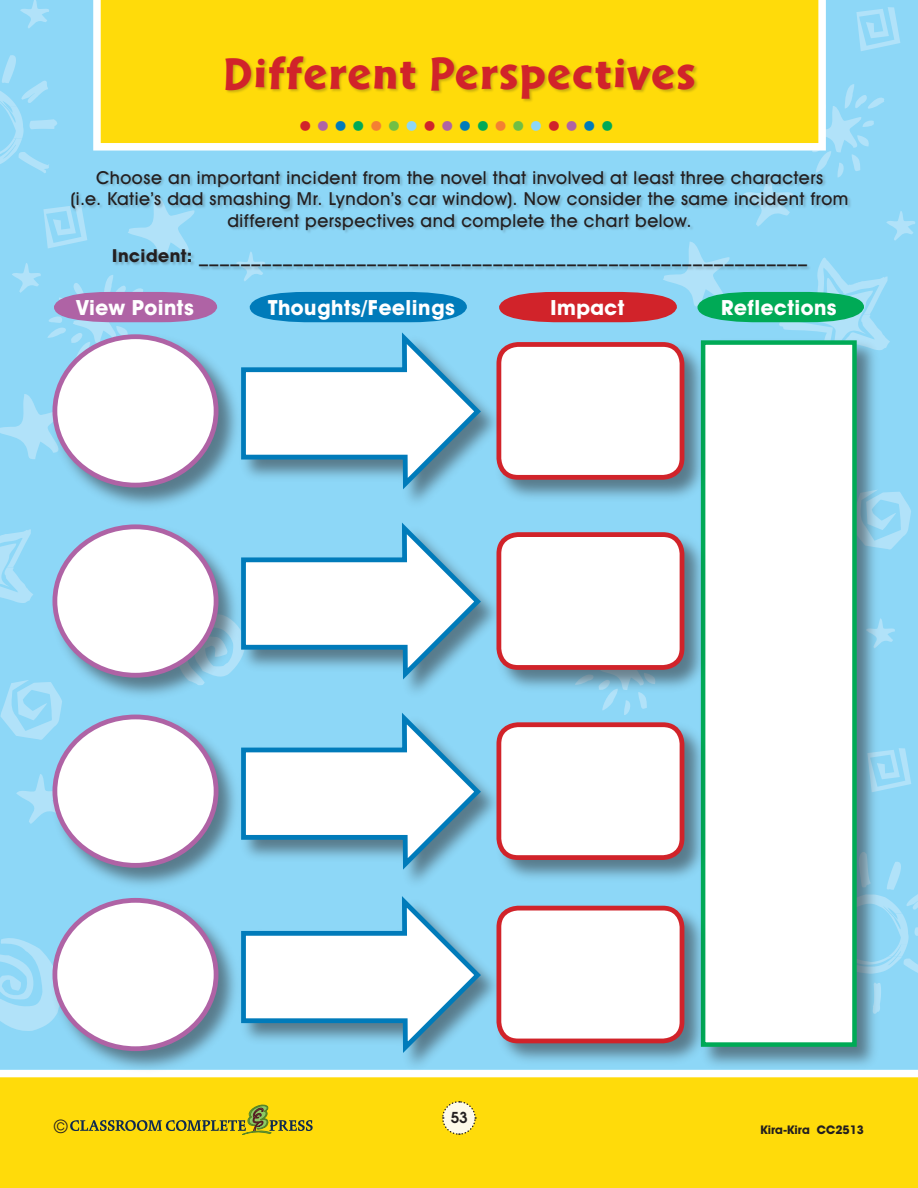
<style>
.page{position:relative;width:918px;height:1188px;background:#fff}
.page>*{position:absolute;margin:0;border:0;box-sizing:border-box;transform-origin:0 0}
.t1{font:46.5px "Cal Sans Heavy KA";letter-spacing:.035em;color:#d1232a}
.t2{font:700 42px "Futura";color:#d1232a}
.t3{font:700 21px "Avant Garde IT Cby BT";letter-spacing:.025em;color:#fff}
.t4{font:500 18px/21.6px "Avant Garde IT Cby BT";letter-spacing:.03em;color:#231f20;text-align:center}
.t5{font:700 18px "Avant Garde IT Cby BT";letter-spacing:.03em;color:#231f20}
.t6{font:18px "Avant Garde";color:#231f20}
.t7{font:600 15px "Avant Garde";color:#231f20}
.t8{font:700 12px "Avant Garde IT Cby BT";color:#231f20}
.s1{color:#af63a5}
.s2{color:#007bba}
.s3{color:#00aa56}
.s4{color:#f48032}
.s5{color:#71bf44}
.s6{color:#8dd7f7}
</style>
<div class="page">
<div style="left:0;top:1076px;width:918px;height:112px;background:#ffdb0a"></div>
<svg style="left:442px;top:1101px;width:35px;height:34px"></svg>
<svg style="left:70px;top:1105px;width:243px;height:30px"></svg>
<div style="left:0;top:0;width:918px;height:1077px;background:#8dd7f7"></div>
<svg style="left:16px;top:773px;width:35px;height:51px;background:#9adbf7"></svg>
<svg style="left:881px;top:852px;width:37px;height:162px;background:#94d9f7"></svg>
<svg style="left:0;top:935px;width:51px;height:97px;background:#a1ddf8"></svg>
<svg style="left:236px;top:272px;width:32px;height:10px"></svg>
<svg style="left:881px;top:490px;width:30px;height:61px;background:#9ddcf7"></svg>
<svg style="left:566px;top:702px;width:105px;height:9px"></svg>
<svg style="left:0;top:680px;width:62px;height:61px;background:#9edcf7"></svg>
<svg style="left:0;top:394px;width:51px;height:65px;background:#9cdbf7"></svg>
<svg style="left:881px;top:748px;width:30px;height:44px"></svg>
<svg style="left:881px;top:618px;width:17px;height:30px"></svg>
<svg style="left:856px;top:7px;width:44px;height:44px;background:#9cdbf7"></svg>
<svg style="left:20px;top:0;width:32px;height:29px"></svg>
<svg style="left:0;top:55px;width:57px;height:118px;background:#95d9f7"></svg>
<svg style="left:0;top:510px;width:33px;height:116px;background:#98daf7"></svg>
<svg style="left:93px;top:0;width:733px;height:151px;background:#fedd1b"></svg>
<div style="left:225px;top:55px;width:475px;height:49px;background:#231f20;opacity:.25"></div>
<div style="left:70px;top:170px;width:783px;height:102px;background:#231f20;opacity:.25"></div>
<svg style="left:12px;top:195px;width:207px;height:173px;background:#95c6e9"></svg>
<div style="left:699px;top:339px;width:182px;height:732px;background:#231f20;opacity:.5"></div>
<div style="left:703px;top:343px;width:151px;height:702px;background:#fff"></div>
<div style="left:701px;top:340px;width:156px;height:707px;border:4px solid #00aa56"></div>
<div style="left:495px;top:340px;width:214px;height:162px;background:#231f20;opacity:.5"></div>
<div style="left:499px;top:344px;width:183px;height:133px;background:#fff;border-radius:19px"></div>
<div style="left:497px;top:342px;width:187px;height:138px;border:5px solid #d1232a;border-radius:19px"></div>
<div style="left:51px;top:333px;width:192px;height:179px;background:#231f20;opacity:.5"></div>
<div style="left:55px;top:337px;width:161px;height:148px;background:#fff;border-radius:50%"></div>
<div style="left:53px;top:334px;width:165px;height:153px;border:5px solid #af63a5;border-radius:50%"></div>
<div style="left:238px;top:333px;width:266px;height:178px;background:#231f20;opacity:.5"></div>
<svg style="left:239px;top:331px;width:245px;height:164px"></svg>
<div style="left:51px;top:521px;width:657px;height:181px;background:#231f20;opacity:.5"></div>
<div style="left:499px;top:535px;width:183px;height:132px;background:#fff;border-radius:19px"></div>
<div style="left:497px;top:532px;width:187px;height:138px;border:5px solid #d1232a;border-radius:19px"></div>
<div style="left:55px;top:527px;width:161px;height:148px;background:#fff;border-radius:50%"></div>
<div style="left:53px;top:524px;width:165px;height:154px;border:5px solid #af63a5;border-radius:50%"></div>
<svg style="left:174px;top:522px;width:310px;height:163px"></svg>
<div style="left:51px;top:711px;width:657px;height:182px;background:#231f20;opacity:.5"></div>
<div style="left:499px;top:725px;width:183px;height:133px;background:#fff;border-radius:19px"></div>
<div style="left:497px;top:722px;width:187px;height:138px;border:5px solid #d1232a;border-radius:19px"></div>
<div style="left:55px;top:717px;width:161px;height:148px;background:#fff;border-radius:50%"></div>
<div style="left:53px;top:715px;width:165px;height:153px;border:5px solid #af63a5;border-radius:50%"></div>
<svg style="left:239px;top:712px;width:245px;height:163px"></svg>
<div style="left:51px;top:895px;width:657px;height:181px;background:#231f20;opacity:.5"></div>
<div style="left:499px;top:908px;width:183px;height:133px;background:#fff;border-radius:19px"></div>
<div style="left:497px;top:906px;width:187px;height:137px;border:5px solid #d1232a;border-radius:19px"></div>
<div style="left:55px;top:900px;width:161px;height:149px;background:#fff;border-radius:50%"></div>
<div style="left:53px;top:898px;width:165px;height:153px;border:5px solid #af63a5;border-radius:50%"></div>
<svg style="left:239px;top:895px;width:245px;height:164px"></svg>
<svg style="left:248px;top:290px;width:221px;height:34px;background:#1d8ec6"></svg>
<svg style="left:497px;top:84px;width:421px;height:289px;background:#a7cfc0"></svg>
<h1 class="t1" style="left:223px;top:46px;width:474px">DIFFERENT PERSPECTIVES</h1>
<h2 class="t2" style="left:298px;top:86px;width:318px">.<span class="s1">.</span><span class="s2">.</span><span class="s3">.</span><span class="s4">.</span><span class="s5">.</span><span class="s6">.</span>.<span class="s1">.</span><span class="s2">.</span><span class="s3">.</span><span class="s4">.</span><span class="s5">.</span><span class="s6">.</span>.<span class="s1">.</span><span class="s2">.</span><span class="s3">.</span></h2>
<p class="t4" style="left:71px;top:166px;width:779px">Choose an important incident from the novel that involved at least three characters<br>(i.e. Katie’s dad smashing Mr. Lyndon’s car window). Now consider the same incident from different perspectives and complete the chart below.</p>
<p class="t5" style="left:112px;top:245px;width:697px">Incident: __________________________________________________________</p>
<p class="t3" style="left:76px;top:295px;width:119px">View Points</p>
<p class="t3" style="left:268px;top:295px;width:188px">Thoughts/Feelings</p>
<p class="t3" style="left:551px;top:295px;width:75px">Impact</p>
<p class="t3" style="left:721px;top:295px;width:117px">Reflections</p>
<p class="t7" style="left:451px;top:1107px;width:18px">53</p>
<p class="t6" style="left:54px;top:1115px;width:15px">©</p>
<p class="t8" style="left:760px;top:1122px;width:105px">Kira-Kira CC2513</p>
</div>
